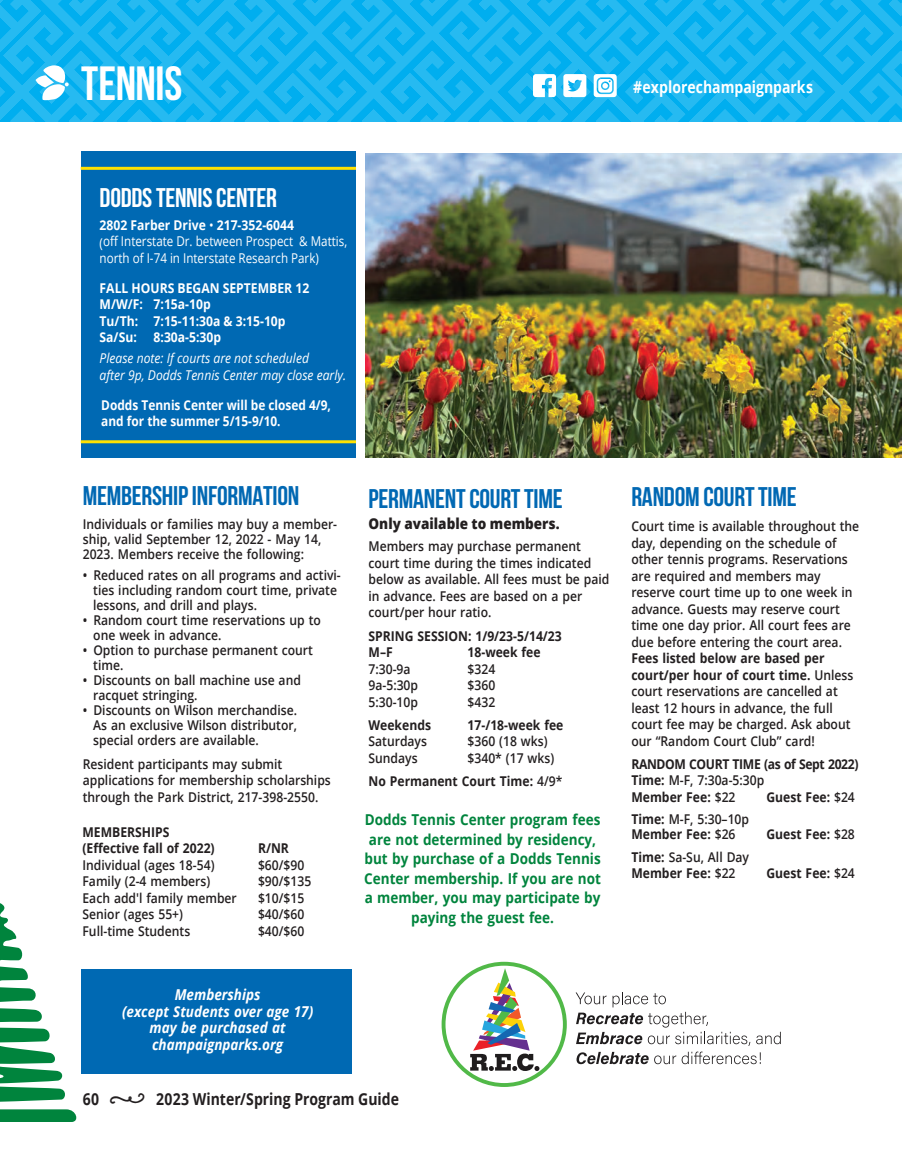
<style>
.page{position:relative;width:902px;height:1161px;background:#fff}
.page>*{position:absolute;margin:0;border:0;box-sizing:border-box;transform-origin:0 0}
.t1{font:700 48px "Bebas Neue";letter-spacing:-.01em;color:#fff}
.t2{font:700 27px "Bebas Neue";letter-spacing:-.01em;color:#0168b3}
.t3{font:700 27px "Bebas Neue";letter-spacing:-.01em;color:#fff}
.t4{font:700 16.5px "Open Sans";color:#231f20;scale:.85 1}
.t5{font:700 16.5px "Open Sans";color:#fff;scale:.85 1}
.t6{font:700 15px/19.5px "Open Sans";color:#00843d;text-align:center;scale:.9 1}
.t7{font:italic 700 15px/16.5px "Open Sans";color:#fff;text-align:center;scale:.9 1}
.t8{font:800 15px "Open Sans";color:#231f20;scale:.9 1}
.t9{font:600 13.5px/16.5px "Open Sans";color:#231f20;scale:.9 1}
.t10{font:700 13.5px/16.5px "Open Sans";color:#231f20;scale:.9 1}
.t11{font:13.5px/16.5px "Open Sans";color:#fff;scale:.9 1}
.t12{font:700 13.5px/16.5px "Open Sans";color:#fff;scale:.9 1}
.t13{font:italic 13.5px/16.5px "Open Sans";color:#fff;scale:.9 1}
.t14{font:700 13.5px/16.5px "Open Sans";letter-spacing:-.03em;color:#231f20;scale:.9 1}
.t15{font:700 13.5px/16.5px "Open Sans";color:#fff;scale:.88 1}
.s1{font-weight:700}
.s2{font-weight:600}
</style>
<div class="page">
<svg style="left:0;top:0;width:902px;height:122px;background:#1ab6f0"></svg>
<svg style="left:0;top:903px;width:77px;height:219px"></svg>
<div style="left:81px;top:151px;width:275px;height:306px;background:#0069b3"></div>
<hr style="left:81px;top:440px;width:275px;height:3px;background:#ffe101">
<hr style="left:81px;top:167px;width:275px;height:3px;background:#ffe101">
<div style="left:82px;top:969px;width:270px;height:105px;background:#0069b3"></div>
<svg style="left:576px;top:992px;width:174px;height:54px"></svg>
<svg style="left:756px;top:1032px;width:25px;height:12px"></svg>
<svg style="left:576px;top:1052px;width:185px;height:12px"></svg>
<div style="left:442px;top:962px;width:125px;height:125px;border:4px solid #51b948;border-radius:50%"></div>
<svg style="left:470px;top:968px;width:69px;height:103px"></svg>
<img style="left:365px;top:154px;width:536px;height:303px">
<h1 class="t1" style="left:81px;top:56px;width:103px">TENNIS</h1>
<p class="t5" style="left:629px;top:74px;width:213px">#explorechampaignparks</p>
<h2 class="t3" style="left:100px;top:182px;width:179px">DODDS TENNIS CENTER</h2>
<p class="t11" style="left:100px;top:218px;width:277px"><span class="s1">2802 Farber Drive</span> • <span class="s1">217-352-6044<br></span>(off Interstate Dr. between Prospect &amp; Mattis, north of I-74 in Interstate Research Park)</p>
<p class="t12" style="left:100px;top:279px;width:234px">FALL HOURS BEGAN SEPTEMBER 12<br>M/W/F: 7:15a-10p<br>Tu/Th: 7:15-11:30a &amp; 3:15-10p<br>Sa/Su: 8:30a-5:30p</p>
<p class="t13" style="left:100px;top:352px;width:275px">Please note: If courts are not scheduled<br>after 9p, Dodds Tennis Center may close early.</p>
<p class="t15" style="left:101px;top:396px;width:262px">Dodds Tennis Center will be closed 4/9, and for the summer 5/15-9/10.</p>
<h2 class="t2" style="left:83px;top:479px;width:218px">MEMBERSHIP INFORMATION</h2>
<p class="t9" style="left:83px;top:518px;width:284px;line-height:15px">Individuals or families may buy a member&shy;ship, valid September 12, 2022 - May 14,<br>2023. Members receive the following:</p>
<p class="t9" style="left:93px;top:568px;width:277px;line-height:15px;text-indent:-10px">• Reduced rates on all programs and activi&shy;ties including random court time, private lessons, and drill and plays.</p>
<p class="t9" style="left:93px;top:613px;width:254px;line-height:15px;text-indent:-10px">• Random court time reservations up to one week in advance.</p>
<p class="t9" style="left:93px;top:643px;width:246px;line-height:15px;text-indent:-10px">• Option to purchase permanent court time.</p>
<p class="t9" style="left:93px;top:673px;width:232px;line-height:15px;text-indent:-10px">• Discounts on ball machine use and racquet stringing.</p>
<p class="t9" style="left:93px;top:703px;width:228px;line-height:15px;text-align:justify;text-indent:-10px">• Discounts on Wilson merchandise.<br>As an exclusive Wilson distributor, special orders are available.</p>
<p class="t9" style="left:83px;top:757px;width:277px">Resident participants may submit applications for membership scholarships through the Park District, 217-398-2550.</p>
<p class="t10" style="left:82px;top:823px;width:148px">MEMBERSHIPS (Effective fall of 2022)</p>
<p class="t10" style="left:258px;top:840px;width:36px">R/NR</p>
<p class="t9" style="left:82px;top:858px;width:148px">Individual (ages 18-54)</p>
<p class="t9" style="left:258px;top:858px;width:53px">$60/$90</p>
<p class="t9" style="left:82px;top:874px;width:143px">Family (2-4 members)</p>
<p class="t9" style="left:258px;top:874px;width:61px">$90/$135</p>
<p class="t9" style="left:82px;top:891px;width:173px">Each add'l family member</p>
<p class="t9" style="left:258px;top:891px;width:53px">$10/$15</p>
<p class="t9" style="left:82px;top:907px;width:113px">Senior (ages 55+)</p>
<p class="t9" style="left:258px;top:907px;width:53px">$40/$60</p>
<p class="t9" style="left:82px;top:922px;width:121px">Full-time Students</p>
<p class="t9" style="left:258px;top:922px;width:53px">$40/$60</p>
<p class="t7" style="left:122px;top:988px;width:214px">Memberships<br>(except Students over age 17) may be purchased at champaignparks.org</p>
<h2 class="t2" style="left:368px;top:482px;width:196px">PERMANENT COURT TIME</h2>
<p class="t8" style="left:368px;top:512px;width:214px">Only available to members.</p>
<p class="t9" style="left:368px;top:540px;width:269px">Members may purchase permanent court time during the times indicated below as available. All fees must be paid in advance. Fees are based on a per court/per hour ratio.</p>
<p class="t10" style="left:368px;top:627px;width:216px">SPRING SESSION: 1/9/23-5/14/23<br>M–F</p>
<p class="t10" style="left:467px;top:644px;width:83px">18-week fee</p>
<p class="t9" style="left:368px;top:662px;width:48px">7:30-9a</p>
<p class="t9" style="left:467px;top:662px;width:32px">$324</p>
<p class="t9" style="left:368px;top:678px;width:57px">9a-5:30p</p>
<p class="t9" style="left:467px;top:678px;width:32px">$360</p>
<p class="t9" style="left:368px;top:695px;width:57px">5:30-10p</p>
<p class="t9" style="left:467px;top:695px;width:32px">$432</p>
<p class="t10" style="left:368px;top:716px;width:71px">Weekends</p>
<p class="t10" style="left:467px;top:716px;width:108px">17-/18-week fee</p>
<p class="t9" style="left:368px;top:735px;width:67px">Saturdays</p>
<p class="t9" style="left:467px;top:735px;width:90px">$360 (18 wks)</p>
<p class="t9" style="left:368px;top:751px;width:56px">Sundays</p>
<p class="t10" style="left:368px;top:746px;width:217px;line-height:23.2px;text-indent:99px"><span class="s2">$340* (17 wks)<br></span>No Permanent Court Time: <span class="s2">4/9*</span></p>
<p class="t6" style="left:364px;top:810px;width:264px">Dodds Tennis Center program fees are not determined by residency, but by purchase of a Dodds Tennis<br>Center membership. If you are not a member, you may participate by paying the guest fee.</p>
<p class="t4" style="left:83px;top:1088px;width:21px">60</p>
<p class="t4" style="left:156px;top:1088px;width:287px">2023 Winter/Spring Program Guide</p>
<h2 class="t2" style="left:631px;top:481px;width:167px">RANDOM COURT TIME</h2>
<p class="t9" style="left:631px;top:519px;width:255px">Court time is available throughout the day, depending on the schedule of other tennis programs. Reservations are required and members may reserve court time up to one week in advance. Guests may reserve court time one day prior. All court fees are due before entering the court area.</p>
<p class="t9" style="left:631px;top:651px;width:248px"><span class="s1">Fees listed below are based per court/per hour of court time.</span> Unless court reservations are cancelled at least 12 hours in advance, the full court fee may be charged. Ask about our “Random Court Club” card!</p>
<p class="t14" style="left:631px;top:755px;width:254px">RANDOM COURT TIME (as of Sept 2022)<br>Time: <span class="s2">M-F, 7:30a-5:30p<br></span>Member Fee: <span class="s2">$22</span></p>
<p class="t10" style="left:766px;top:788px;width:100px">Guest Fee: <span class="s2">$24</span></p>
<p class="t10" style="left:631px;top:811px;width:132px;line-height:15px">Time: <span class="s2">M-F, 5:30–10p<br></span>Member Fee: <span class="s2">$26</span></p>
<p class="t10" style="left:631px;top:848px;width:132px">Time: <span class="s2">Sa-Su, All Day<br></span>Member Fee: <span class="s2">$22</span></p>
<p class="t10" style="left:766px;top:825px;width:100px">Guest Fee: <span class="s2">$28</span></p>
<p class="t10" style="left:766px;top:865px;width:100px">Guest Fee: <span class="s2">$24</span></p>
</div>
